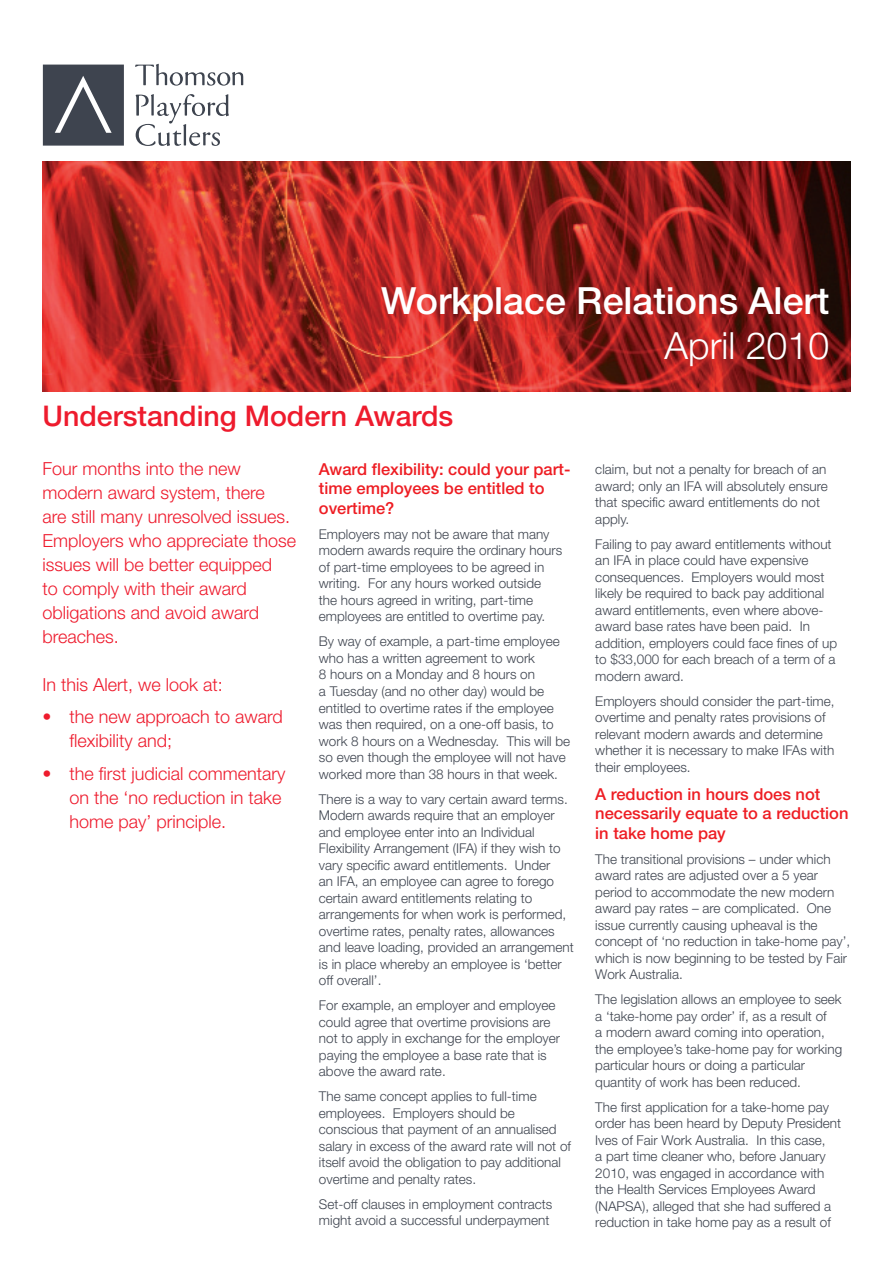
<style>
.page{position:relative;width:893px;height:1263px;background:#fff}
.page>*{position:absolute;margin:0;border:0;box-sizing:border-box;transform-origin:0 0}
.AoL_Alert_Title{font:500 37.5px "Helvetica Neue LT";color:#fff}
.Month_Title{font:300 37.5px "Helvetica Neue LT";color:#fff}
.Main_Heading{font:500 28.5px "Helvetica Neue LT";color:#ee1b2d}
.Topic_Body{font:300 18px/24px "Helvetica Neue LT";color:#ee1b2d}
.Body_Bullets{font:300 18px/24px "Helvetica Neue LT";color:#ee1b2d}
.Sub_Heading_1{font:300 18px "Helvetica Neue LT";color:#ee1b2d}
.Sub_Heading_2{font:500 16.5px/19.5px "Helvetica Neue LT";color:#ee1d23}
.Sub_Heading_1-2{font:500 16.5px/19.5px "Helvetica Neue LT";color:#ee1d23}
.Body_Copy{font:300 13.5px/16.5px "Helvetica Neue LT";color:#3e444f}
</style>
<div class="page">
<img style="left:43px;top:162px;width:807px;height:229px">
<svg style="left:135px;top:63px;width:108px;height:23px"></svg>
<svg style="left:43px;top:65px;width:81px;height:81px;background:#4f545e"></svg>
<svg style="left:135px;top:94px;width:94px;height:52px"></svg>
<p class="AoL_Alert_Title" style="left:381px;top:278px;width:450px">Workplace Relations Alert</p>
<p class="Month_Title" style="left:664px;top:323px;width:166px">April 2010</p>
<p class="Main_Heading" style="left:43px;top:399px;width:412px">Understanding Modern Awards</p>
<p class="Topic_Body" style="left:43px;top:456px;width:255px">Four months into the new modern award system, there<br>are still many unresolved issues.<br>Employers who appreciate those issues will be better equipped<br>to comply with their award obligations and avoid award breaches.</p>
<p class="Sub_Heading_1" style="left:43px;top:673px;width:182px">In this Alert, we look at:</p>
<p class="Body_Bullets" style="left:70px;top:705px;width:215px;text-indent:-27px">• the new approach to award flexibility and;</p>
<p class="Body_Bullets" style="left:70px;top:761px;width:218px;text-indent:-27px">• the first judicial commentary on the ‘no reduction in take home pay’ principle.</p>
<p class="Sub_Heading_1-2" style="left:319px;top:459px;width:253px">Award flexibility: could your part&shy;time employees be entitled to overtime?</p>
<p class="Body_Copy" style="left:319px;top:526px;width:245px">Employers may not be aware that many modern awards require the ordinary hours of part-time employees to be agreed in writing. For any hours worked outside the hours agreed in writing, part-time employees are entitled to overtime pay.</p>
<p class="Body_Copy" style="left:319px;top:633px;width:253px">By way of example, a part-time employee who has a written agreement to work<br>8 hours on a Monday and 8 hours on<br>a Tuesday (and no other day) would be entitled to overtime rates if the employee was then required, on a one-off basis, to work 8 hours on a Wednesday. This will be so even though the employee will not have worked more than 38 hours in that week.</p>
<p class="Body_Copy" style="left:319px;top:790px;width:256px">There is a way to vary certain award terms.<br>Modern awards require that an employer and employee enter into an Individual Flexibility Arrangement (IFA) if they wish to vary specific award entitlements. Under<br>an IFA, an employee can agree to forego certain award entitlements relating to arrangements for when work is performed, overtime rates, penalty rates, allowances and leave loading, provided an arrangement is in place whereby an employee is ‘better off overall’.</p>
<p class="Body_Copy" style="left:319px;top:997px;width:243px">For example, an employer and employee could agree that overtime provisions are not to apply in exchange for the employer paying the employee a base rate that is above the award rate.</p>
<p class="Body_Copy" style="left:319px;top:1088px;width:254px">The same concept applies to full-time employees. Employers should be conscious that payment of an annualised salary in excess of the award rate will not of itself avoid the obligation to pay additional overtime and penalty rates.</p>
<p class="Body_Copy" style="left:319px;top:1195px;width:235px">Set-off clauses in employment contracts might avoid a successful underpayment</p>
<p class="Body_Copy" style="left:595px;top:461px;width:234px">claim, but not a penalty for breach of an award; only an IFA will absolutely ensure that specific award entitlements do not apply.</p>
<p class="Body_Copy" style="left:595px;top:535px;width:243px">Failing to pay award entitlements without an IFA in place could have expensive consequences. Employers would most likely be required to back pay additional award entitlements, even where above&shy;award base rates have been paid. In addition, employers could face fines of up to $33,000 for each breach of a term of a modern award.</p>
<p class="Body_Copy" style="left:595px;top:692px;width:241px">Employers should consider the part-time, overtime and penalty rates provisions of relevant modern awards and determine whether it is necessary to make IFAs with their employees.</p>
<p class="Sub_Heading_2" style="left:595px;top:784px;width:255px">A reduction in hours does not necessarily equate to a reduction in take home pay</p>
<p class="Body_Copy" style="left:595px;top:850px;width:256px">The transitional provisions – under which award rates are adjusted over a 5 year period to accommodate the new modern award pay rates – are complicated. One issue currently causing upheaval is the concept of ‘no reduction in take-home pay’, which is now beginning to be tested by Fair Work Australia.</p>
<p class="Body_Copy" style="left:595px;top:991px;width:248px">The legislation allows an employee to seek a ‘take-home pay order’ if, as a result of<br>a modern award coming into operation, the employee’s take-home pay for working particular hours or doing a particular quantity of work has been reduced.</p>
<p class="Body_Copy" style="left:595px;top:1098px;width:247px">The first application for a take-home pay order has been heard by Deputy President Ives of Fair Work Australia. In this case,<br>a part time cleaner who, before January 2010, was engaged in accordance with the Health Services Employees Award (NAPSA), alleged that she had suffered a reduction in take home pay as a result of</p>
</div>
